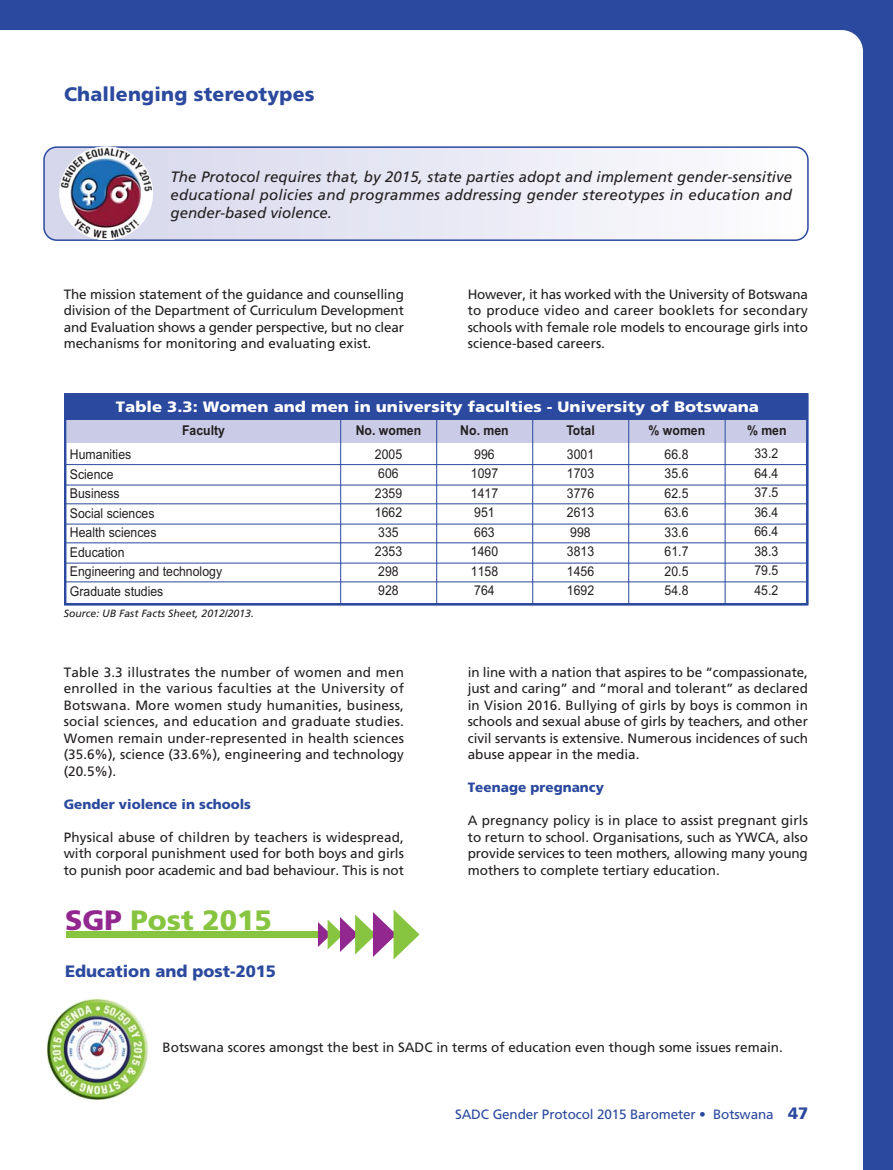
<style>
.page{position:relative;width:893px;height:1170px;background:#fff}
.page>*{position:absolute;margin:0;border:0;box-sizing:border-box;transform-origin:0 0}
.t1{font:900 27.9px "Frutiger LT Std";color:#87c540}
.t2{font:900 19.5px "Frutiger LT Std";letter-spacing:.01em;color:#2b499e}
.t3{font:900 16.5px "Frutiger LT Std";color:#2b499e}
.t4{font:italic 15px/18px "Frutiger LT Std";letter-spacing:.01em;color:#231f20;text-align:justify}
.t5{font:900 15px "Frutiger LT Std";color:#fff;scale:1.11 1}
.t6{font:13.5px/16.5px "Frutiger LT Std";color:#231f20;text-align:justify}
.t7{font:13.5px/19.5px "Arial Narrow";color:#231f20;scale:1.11 1}
.t8{font:13.5px "Frutiger LT Std";letter-spacing:-.01em;color:#2b499e}
.t9{font:900 13.5px "Frutiger LT Std";color:#2b499e}
.t10{font:700 13.5px "Arial Narrow";color:#231f20;scale:1.11 1}
.t11{font:italic 10.5px "Frutiger LT Std";color:#231f20}
.s1{color:#91278f}
.s2{font-weight:900;font-size:16.5px}
</style>
<div class="page">
<div style="left:0;top:0;width:893px;height:1169px;background:#2b499e"></div>
<div style="left:0;top:30px;width:863px;height:1139px;background:#fff"></div>
<div style="left:67px;top:931px;width:346px;height:6px;background:#87c540"></div>
<svg style="left:318px;top:909px;width:101px;height:50px;background:#cbc6b8"></svg>
<img style="left:46px;top:997px;width:104px;height:104px;border-radius:50%">
<svg style="left:44px;top:147px;width:467px;height:93px;background:#e1e2f1"></svg>
<svg style="left:511px;top:147px;width:297px;height:93px;background:#f5f4fa"></svg>
<hr style="left:808px;top:147px;width:1px;height:93px;background:#fff">
<div style="left:43px;top:146px;width:766px;height:95px;border:2px solid #2b499e;border-radius:13px"></div>
<img style="left:59px;top:147px;width:94px;height:93px;border-radius:50%">
<div style="left:64px;top:393px;width:744px;height:212px;background:#fff"></div>
<div style="left:64px;top:393px;width:744px;height:28px;background:#2b499e"></div>
<div style="left:65px;top:420px;width:742px;height:22px;background:#cacbe6"></div>
<hr style="left:725px;top:420px;width:1px;height:184px;background:#2b499e">
<hr style="left:65px;top:464px;width:742px;height:1px;background:#2b499e">
<hr style="left:65px;top:523px;width:742px;height:1px;background:#2b499e">
<hr style="left:628px;top:418px;width:1px;height:186px;background:#2b499e">
<hr style="left:65px;top:542px;width:742px;height:1px;background:#2b499e">
<div style="left:64px;top:393px;width:744px;height:212px;border:2px solid #2b499e"></div>
<hr style="left:532px;top:418px;width:1px;height:186px;background:#2b499e">
<hr style="left:436px;top:418px;width:1px;height:186px;background:#2b499e">
<hr style="left:340px;top:418px;width:1px;height:186px;background:#2b499e">
<hr style="left:65px;top:562px;width:742px;height:1px;background:#2b499e">
<hr style="left:65px;top:581px;width:742px;height:1px;background:#2b499e">
<hr style="left:65px;top:484px;width:742px;height:1px;background:#2b499e">
<hr style="left:65px;top:503px;width:742px;height:1px;background:#2b499e">
<h2 class="t2" style="left:64px;top:86px;width:252px">Challenging stereotypes</h2>
<p class="t4" style="left:171px;top:169px;width:623px">The Protocol requires that, by 2015, state parties adopt and implement gender-sensitive educational policies and programmes addressing gender stereotypes in education and gender-based violence.</p>
<p class="t6" style="left:64px;top:286px;width:342px">The mission statement of the guidance and counselling division of the Department of Curriculum Development and Evaluation shows a gender perspective, but no clear mechanisms for monitoring and evaluating exist.</p>
<p class="t6" style="left:468px;top:286px;width:342px">However, it has worked with the University of Botswana to produce video and career booklets for secondary schools with female role models to encourage girls into science-based careers.</p>
<p class="t5" style="left:116px;top:400px;width:581px">Table 3.3: Women and men in university faculties - University of Botswana</p>
<p class="t7" style="left:70px;top:446px;width:139px">Humanities<br>Science<br>Business<br>Social sciences<br>Health sciences<br>Education<br>Engineering and technology<br>Graduate studies</p>
<p class="t7" style="left:567px;top:445px;width:26px">3001<br>1703<br>3776<br>2613<br>998<br>3813<br>1456<br>1692</p>
<p class="t10" style="left:182px;top:425px;width:40px">Faculty</p>
<p class="t10" style="left:649px;top:425px;width:53px">% women</p>
<p class="t10" style="left:747px;top:425px;width:37px">% men</p>
<p class="t10" style="left:356px;top:425px;width:61px">No. women</p>
<p class="t10" style="left:460px;top:425px;width:45px">No. men</p>
<p class="t10" style="left:566px;top:425px;width:27px">Total</p>
<p class="t7" style="left:665px;top:445px;width:23px;text-align:justify">66.8<br>35.6<br>62.5<br>63.6<br>33.6<br>61.7<br>20.5<br>54.8</p>
<p class="t7" style="left:754px;top:445px;width:23px;text-align:justify">33.2<br>64.4<br>37.5<br>36.4<br>66.4<br>38.3<br>79.5<br>45.2</p>
<p class="t7" style="left:375px;top:445px;width:26px">2005<br>606<br>2359<br>1662<br>335<br>2353<br>298<br>928</p>
<p class="t7" style="left:471px;top:445px;width:26px">996<br>1097<br>1417<br>951<br>663<br>1460<br>1158<br>764</p>
<p class="t11" style="left:64px;top:609px;width:192px">Source: UB Fast Facts Sheet, 2012/2013.</p>
<p class="t6" style="left:64px;top:664px;width:342px">Table 3.3 illustrates the number of women and men enrolled in the various faculties at the University of Botswana. More women study humanities, business, social sciences, and education and graduate studies.<br>Women remain under-represented in health sciences (35.6%), science (33.6%), engineering and technology (20.5%).</p>
<p class="t9" style="left:64px;top:798px;width:189px">Gender violence in schools</p>
<p class="t6" style="left:64px;top:829px;width:342px">Physical abuse of children by teachers is widespread, with corporal punishment used for both boys and girls to punish poor academic and bad behaviour. This is not</p>
<h1 class="t1" style="left:65px;top:908px;width:208px"><span class="s1">SGP</span> Post 2015</h1>
<p class="t3" style="left:65px;top:964px;width:213px">Education and post-2015</p>
<p class="t6" style="left:468px;top:664px;width:342px">in line with a nation that aspires to be “compassionate, just and caring” and “moral and tolerant” as declared in Vision 2016. Bullying of girls by boys is common in schools and sexual abuse of girls by teachers, and other civil servants is extensive. Numerous incidences of such abuse appear in the media.</p>
<p class="t9" style="left:468px;top:781px;width:138px">Teenage pregnancy</p>
<p class="t6" style="left:468px;top:812px;width:342px">A pregnancy policy is in place to assist pregnant girls to return to school. Organisations, such as YWCA, also provide services to teen mothers, allowing many young mothers to complete tertiary education.</p>
<p class="t6" style="left:163px;top:1039px;width:622px">Botswana scores amongst the best in SADC in terms of education even though some issues remain.</p>
<p class="t8" style="left:455px;top:1108px;width:354px">SADC Gender Protocol 2015 Barometer • Botswana <span class="s2">47</span></p>
</div>
